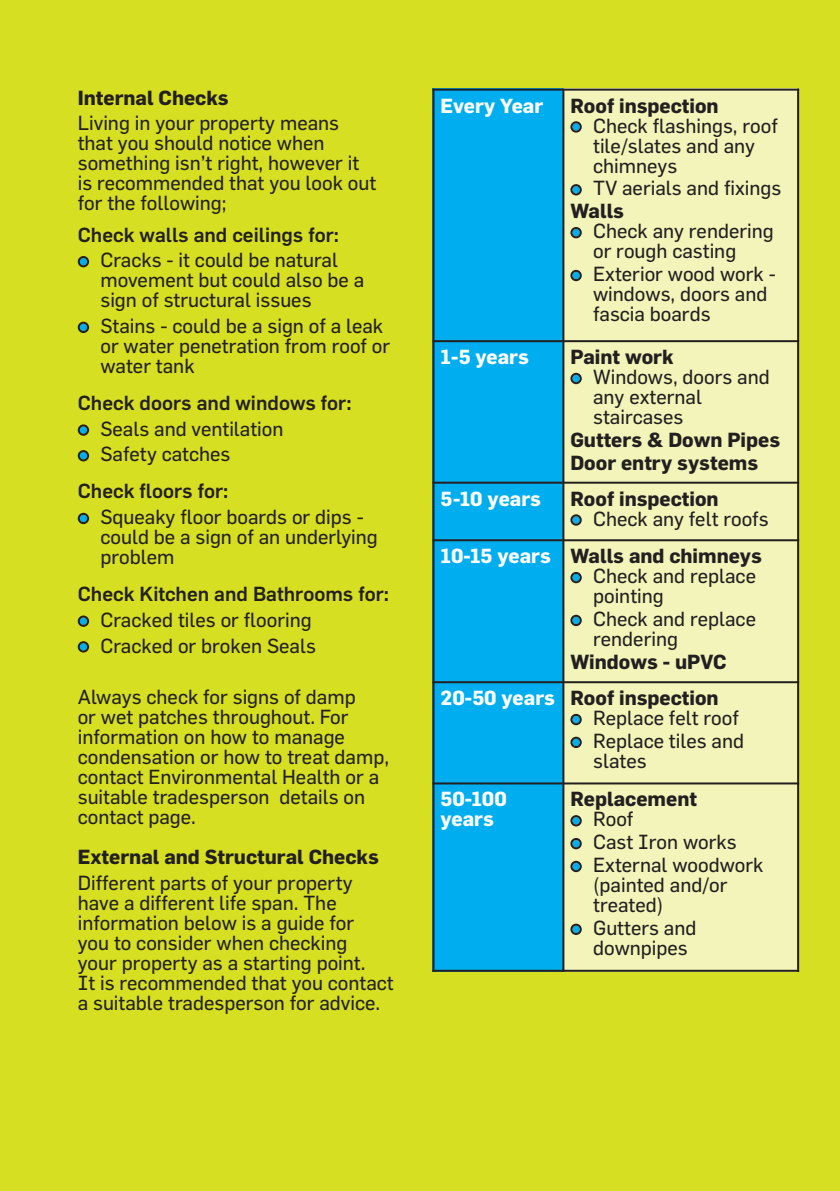
<style>
.page{position:relative;width:840px;height:1191px;background:#fff}
.page>*{position:absolute;margin:0;border:0;box-sizing:border-box;transform-origin:0 0}
.t1{font:20px/20px "Flama Basic";color:#231f20}
.t2{font:700 20px/22.8px "Flama";color:#231f20}
.t3{font:500 20px "Flama";color:#231f20}
.t4{font:700 20px/20px "Flama";color:#fff}
.s1{color:#fff}
</style>
<div class="page">
<div style="left:0;top:0;width:839px;height:1191px;background:#d6df21"></div>
<svg style="left:78px;top:256px;width:11px;height:11px"></svg>
<svg style="left:78px;top:322px;width:11px;height:11px"></svg>
<svg style="left:78px;top:424px;width:11px;height:12px"></svg>
<svg style="left:78px;top:450px;width:11px;height:11px"></svg>
<svg style="left:78px;top:513px;width:11px;height:11px"></svg>
<svg style="left:78px;top:615px;width:11px;height:12px"></svg>
<svg style="left:78px;top:641px;width:11px;height:11px"></svg>
<div style="left:432px;top:89px;width:131px;height:252px;background:#00aeef"></div>
<div style="left:563px;top:89px;width:235px;height:252px;background:#f2f4b9"></div>
<svg style="left:570px;top:227px;width:11px;height:11px"></svg>
<svg style="left:570px;top:184px;width:11px;height:11px"></svg>
<svg style="left:570px;top:121px;width:11px;height:12px"></svg>
<svg style="left:570px;top:270px;width:11px;height:11px"></svg>
<div style="left:432px;top:341px;width:131px;height:142px;background:#00aeef"></div>
<div style="left:563px;top:341px;width:235px;height:142px;background:#f2f4b9"></div>
<svg style="left:570px;top:373px;width:11px;height:11px"></svg>
<div style="left:432px;top:483px;width:131px;height:57px;background:#00aeef"></div>
<div style="left:563px;top:483px;width:235px;height:57px;background:#f2f4b9"></div>
<svg style="left:570px;top:514px;width:11px;height:11px"></svg>
<div style="left:432px;top:540px;width:131px;height:142px;background:#00aeef"></div>
<div style="left:563px;top:540px;width:235px;height:142px;background:#f2f4b9"></div>
<svg style="left:570px;top:572px;width:11px;height:11px"></svg>
<svg style="left:570px;top:615px;width:11px;height:11px"></svg>
<div style="left:432px;top:682px;width:131px;height:101px;background:#00aeef"></div>
<div style="left:563px;top:682px;width:235px;height:101px;background:#f2f4b9"></div>
<svg style="left:570px;top:714px;width:11px;height:11px"></svg>
<svg style="left:570px;top:736px;width:11px;height:12px"></svg>
<div style="left:432px;top:783px;width:131px;height:188px;background:#00aeef"></div>
<div style="left:563px;top:783px;width:235px;height:188px;background:#f2f4b9"></div>
<svg style="left:570px;top:923px;width:11px;height:12px"></svg>
<svg style="left:570px;top:838px;width:11px;height:11px"></svg>
<svg style="left:570px;top:860px;width:11px;height:12px"></svg>
<svg style="left:570px;top:815px;width:11px;height:11px"></svg>
<hr style="left:432px;top:89px;width:2px;height:882px;background:#231f20">
<hr style="left:562px;top:89px;width:2px;height:882px;background:#231f20">
<hr style="left:796px;top:89px;width:2px;height:882px;background:#231f20">
<hr style="left:432px;top:89px;width:366px;height:2px;background:#231f20">
<hr style="left:432px;top:340px;width:366px;height:2px;background:#231f20">
<hr style="left:432px;top:482px;width:366px;height:2px;background:#231f20">
<hr style="left:432px;top:539px;width:366px;height:2px;background:#231f20">
<hr style="left:432px;top:681px;width:366px;height:2px;background:#231f20">
<hr style="left:432px;top:782px;width:366px;height:2px;background:#231f20">
<hr style="left:432px;top:969px;width:366px;height:2px;background:#231f20">
<p class="t2" style="left:78px;top:87px;width:152px">Internal Checks</p>
<p class="t1" style="left:78px;top:114px;width:300px">Living in your property means that you should notice when something isn’t right, however it is recommended that you look out for the following;</p>
<p class="t3" style="left:78px;top:225px;width:263px">Check walls and ceilings for:</p>
<p class="t1" style="left:100px;top:251px;width:265px">Cracks - it could be natural movement but could also be a sign of structural issues</p>
<p class="t1" style="left:100px;top:317px;width:291px">Stains - could be a sign of a leak or water penetration from roof or water tank</p>
<p class="t3" style="left:78px;top:393px;width:275px">Check doors and windows for:</p>
<p class="t1" style="left:100px;top:416px;width:184px;line-height:25.6px">Seals and ventilation<br>Safety catches</p>
<p class="t3" style="left:78px;top:482px;width:152px">Check floors for:</p>
<p class="t1" style="left:100px;top:508px;width:279px">Squeaky floor boards or dips - could be a sign of an underlying problem</p>
<p class="t3" style="left:78px;top:584px;width:313px">Check Kitchen and Bathrooms for:</p>
<p class="t1" style="left:100px;top:607px;width:217px;line-height:25.6px">Cracked tiles or flooring<br>Cracked or broken Seals</p>
<p class="t1" style="left:78px;top:687px;width:312px">Always check for signs of damp<br>or wet patches throughout. For information on how to manage condensation or how to treat damp, contact Environmental Health or a suitable tradesperson details on contact page.</p>
<p class="t2" style="left:78px;top:846px;width:302px">External and Structural Checks</p>
<p class="t1" style="left:78px;top:873px;width:317px">Different parts of your property have a different life span. The information below is a guide for<br>you to consider when checking<br>your property as a starting point.<br>It is recommended that you contact a suitable tradesperson for advice.</p>
<p class="t4" style="left:440px;top:96px;width:104px">Every Year</p>
<p class="t2" style="left:570px;top:95px;width:150px">Roof inspection</p>
<p class="t1" style="left:592px;top:116px;width:186px">Check flashings, roof tile/slates and any chimneys</p>
<p class="t1" style="left:592px;top:179px;width:190px">TV aerials and fixings</p>
<p class="t2" style="left:570px;top:200px;width:55px">Walls</p>
<p class="t1" style="left:592px;top:222px;width:182px">Check any rendering or rough casting</p>
<p class="t1" style="left:592px;top:265px;width:184px">Exterior wood work - windows, doors and fascia boards</p>
<p class="t4" style="left:440px;top:348px;width:90px">1-5 years</p>
<p class="t2" style="left:570px;top:346px;width:105px">Paint work</p>
<p class="t1" style="left:592px;top:368px;width:178px">Windows, doors and any external staircases</p>
<p class="t2" style="left:570px;top:429px;width:211px">Gutters &amp; Down Pipes<br>Door entry systems</p>
<p class="t4" style="left:440px;top:489px;width:102px">5-10 years</p>
<p class="t2" style="left:570px;top:488px;width:150px">Roof inspection</p>
<p class="t1" style="left:592px;top:509px;width:177px">Check any felt roofs</p>
<p class="t2" style="left:440px;top:545px;width:323px"><span class="s1">10-15 years</span> Walls and chimneys</p>
<p class="t1" style="left:592px;top:567px;width:164px">Check and replace pointing</p>
<p class="t1" style="left:592px;top:610px;width:164px">Check and replace rendering</p>
<p class="t2" style="left:440px;top:644px;width:287px;line-height:36.2px;text-indent:130px">Windows - uPVC<br><span class="s1">20-50 years</span> Roof inspection</p>
<p class="t1" style="left:592px;top:707px;width:152px;line-height:22.8px">Replace felt roof<br>Replace tiles and</p>
<p class="t1" style="left:592px;top:751px;width:55px">slates</p>
<p class="t4" style="left:440px;top:790px;width:68px">50-100 years</p>
<p class="t2" style="left:570px;top:788px;width:128px">Replacement</p>
<p class="t1" style="left:592px;top:808px;width:172px;line-height:22.8px">Roof<br>Cast Iron works<br>External woodwork</p>
<p class="t1" style="left:592px;top:875px;width:136px">(painted and/or treated)</p>
<p class="t1" style="left:592px;top:918px;width:105px">Gutters and downpipes</p>
</div>
